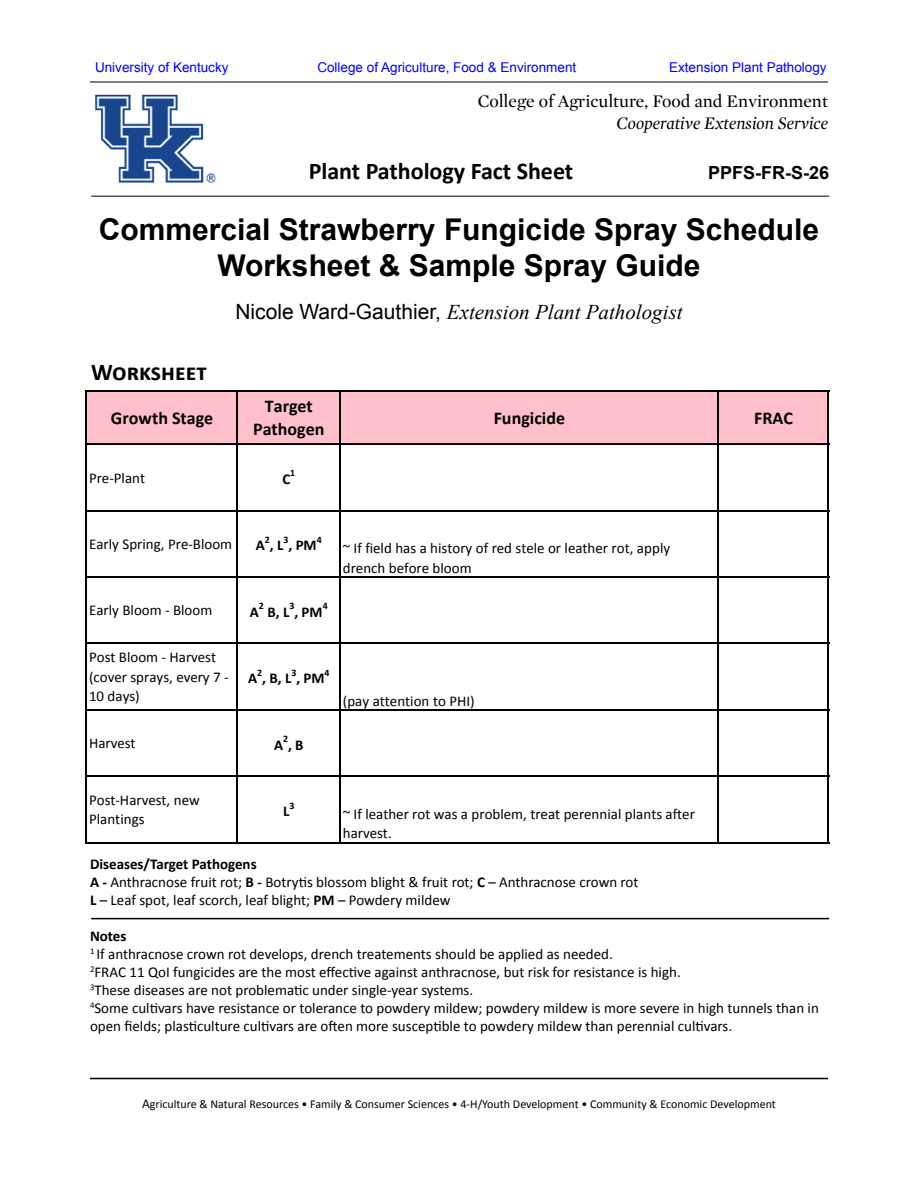
<style>
.page{position:relative;width:918px;height:1188px;background:#fff}
.page>*{position:absolute;margin:0;border:0;box-sizing:border-box;transform-origin:0 0}
.t1{font:700 30px/36px "Arial";color:#000;text-align:center}
.t2{font:700 24px "Calibri";color:#000}
.t3{font:italic 21px "Times New Roman";color:#000}
.t4{font:18px "Mercury Display";color:#000}
.t5{font:700 18px/23.4px "Calibri";color:#000;text-align:center}
.t6{font:italic 18px "Mercury Display";color:#000}
.t7{font:700 18px "Arial";color:#000}
.t8{font:15px/19.6px "Calibri";color:#000}
.t9{font:700 15px "Calibri";color:#000}
.t10{font:13.5px "Arial";color:#00f}
.t11{font:12px "Calibri";color:#000}
.t12{font:700 9.9px "Calibri";color:#000}
.s1{font-family:"Arial";font-style:normal}
.s2{font-weight:700}
.s3{font-size:13.5px}
</style>
<div class="page">
<hr style="left:91px;top:196px;width:738px;height:1px;background:#000">
<img style="left:95px;top:94px;width:121px;height:89px">
<hr style="left:90px;top:82px;width:738px;height:1px;background:#000">
<div style="left:87px;top:392px;width:742px;height:52px;background:#ffc0cb"></div>
<hr style="left:86px;top:390px;width:1px;height:453px;background:#000">
<hr style="left:237px;top:392px;width:1px;height:451px;background:#000">
<hr style="left:339px;top:392px;width:2px;height:451px;background:#000">
<hr style="left:718px;top:392px;width:1px;height:451px;background:#000">
<hr style="left:828px;top:392px;width:1px;height:451px;background:#000">
<hr style="left:87px;top:390px;width:742px;height:2px;background:#000">
<hr style="left:87px;top:444px;width:742px;height:1px;background:#000">
<hr style="left:87px;top:510px;width:742px;height:1px;background:#000">
<hr style="left:87px;top:576px;width:742px;height:2px;background:#000">
<hr style="left:87px;top:643px;width:742px;height:1px;background:#000">
<hr style="left:87px;top:709px;width:742px;height:2px;background:#000">
<hr style="left:87px;top:776px;width:742px;height:1px;background:#000">
<hr style="left:87px;top:842px;width:742px;height:1px;background:#000">
<hr style="left:91px;top:918px;width:738px;height:1px;background:#000">
<hr style="left:90px;top:1078px;width:738px;height:1px;background:#000">
<p class="t10" style="left:95px;top:58px;width:135px">University of Kentucky</p>
<p class="t10" style="left:317px;top:58px;width:260px">College of Agriculture, Food &amp; Environment</p>
<p class="t10" style="left:669px;top:58px;width:159px">Extension Plant Pathology</p>
<p class="t4" style="left:478px;top:89px;width:352px">College of Agriculture, Food and Environment</p>
<p class="t6" style="left:617px;top:111px;width:213px">Cooperative Extension Service</p>
<p class="t2" style="left:309px;top:156px;width:266px">Plant Pathology Fact Sheet</p>
<p class="t7" style="left:708px;top:161px;width:123px">PPFS-FR-S-26</p>
<p class="t1" style="left:99px;top:213px;width:722px">Commercial Strawberry Fungicide Spray Schedule<br>Worksheet &amp; Sample Spray Guide</p>
<p class="t3" style="left:235px;top:298px;width:449px"><span class="s1">Nicole Ward-Gauthier,</span> Extension Plant Pathologist</p>
<p class="t2" style="left:91px;top:357px;width:117px">Worksheet</p>
<p class="t5" style="left:111px;top:406px;width:104px">Growth Stage</p>
<p class="t5" style="left:253px;top:394px;width:73px">Target<br>Pathogen</p>
<p class="t5" style="left:494px;top:406px;width:73px">Fungicide</p>
<p class="t5" style="left:754px;top:406px;width:40px">FRAC</p>
<p class="t8" style="left:89px;top:468px;width:58px">Pre-Plant</p>
<p class="t9" style="left:282px;top:469px;width:9px">C</p>
<p class="t12" style="left:290px;top:467px;width:7px">1</p>
<p class="t12" style="left:265px;top:533px;width:7px">2</p>
<p class="t12" style="left:283px;top:533px;width:7px">3</p>
<p class="t12" style="left:317px;top:533px;width:7px">4</p>
<p class="t8" style="left:89px;top:534px;width:145px">Early Spring, Pre-Bloom</p>
<p class="t9" style="left:256px;top:536px;width:62px">A , L , PM</p>
<p class="t12" style="left:259px;top:600px;width:7px">2</p>
<p class="t12" style="left:289px;top:600px;width:7px">3</p>
<p class="t12" style="left:323px;top:600px;width:7px">4</p>
<p class="t8" style="left:89px;top:601px;width:125px">Early Bloom - Bloom</p>
<p class="t9" style="left:250px;top:602px;width:11px">A</p>
<p class="t9" style="left:267px;top:602px;width:57px">B, L , PM</p>
<p class="t8" style="left:89px;top:647px;width:141px">Post Bloom - Harvest (cover sprays, every 7 -<br>10 days)</p>
<p class="t12" style="left:257px;top:666px;width:7px">2</p>
<p class="t12" style="left:291px;top:666px;width:7px">3</p>
<p class="t12" style="left:325px;top:666px;width:7px">4</p>
<p class="t9" style="left:248px;top:669px;width:78px">A , B, L , PM</p>
<p class="t12" style="left:283px;top:733px;width:7px">2</p>
<p class="t8" style="left:89px;top:734px;width:48px">Harvest</p>
<p class="t9" style="left:274px;top:735px;width:31px">A , B</p>
<p class="t8" style="left:343px;top:538px;width:329px">~ If field has a history of red stele or leather rot, apply drench before bloom</p>
<p class="t8" style="left:343px;top:691px;width:133px">(pay attention to PHI)</p>
<p class="t8" style="left:89px;top:790px;width:112px">Post-Harvest, new<br>Plantings</p>
<p class="t9" style="left:283px;top:801px;width:8px">L</p>
<p class="t12" style="left:290px;top:799px;width:7px">3</p>
<p class="t8" style="left:343px;top:804px;width:354px">~ If leather rot was a problem, treat perennial plants after harvest.</p>
<p class="t9" style="left:90px;top:855px;width:168px">Diseases/Target Pathogens</p>
<p class="t8" style="left:90px;top:873px;width:550px"><span class="s2">A -</span> Anthracnose fruit rot; <span class="s2">B -</span> Botrytis blossom blight &amp; fruit rot; <span class="s2">C</span> – Anthracnose crown rot</p>
<p class="t8" style="left:90px;top:891px;width:362px"><span class="s2">L</span> – Leaf spot, leaf scorch, leaf blight; <span class="s2">PM</span> – Powdery mildew</p>
<p class="t9" style="left:90px;top:926px;width:38px">Notes</p>
<p class="t8" style="left:90px;top:944px;width:524px"><sup>1</sup> If anthracnose crown rot develops, drench treatements should be applied as needed.</p>
<p class="t8" style="left:90px;top:962px;width:592px"><sup>2</sup>FRAC 11 QoI fungicides are the most effective against anthracnose, but risk for resistance is high.</p>
<p class="t8" style="left:90px;top:980px;width:385px"><sup>3</sup>These diseases are not problematic under single-year systems.</p>
<p class="t8" style="left:90px;top:999px;width:730px;line-height:18px"><sup>4</sup>Some cultivars have resistance or tolerance to powdery mildew; powdery mildew is more severe in high tunnels than in open fields; plasticulture cultivars are often more susceptible to powdery mildew than perennial cultivars.</p>
<p class="t11" style="left:142px;top:1097px;width:635px"><span class="s3">A</span>griculture &amp; Natural Resources • Family &amp; Consumer Sciences • 4-H/Youth Development • Community &amp; Economic Development</p>
</div>
